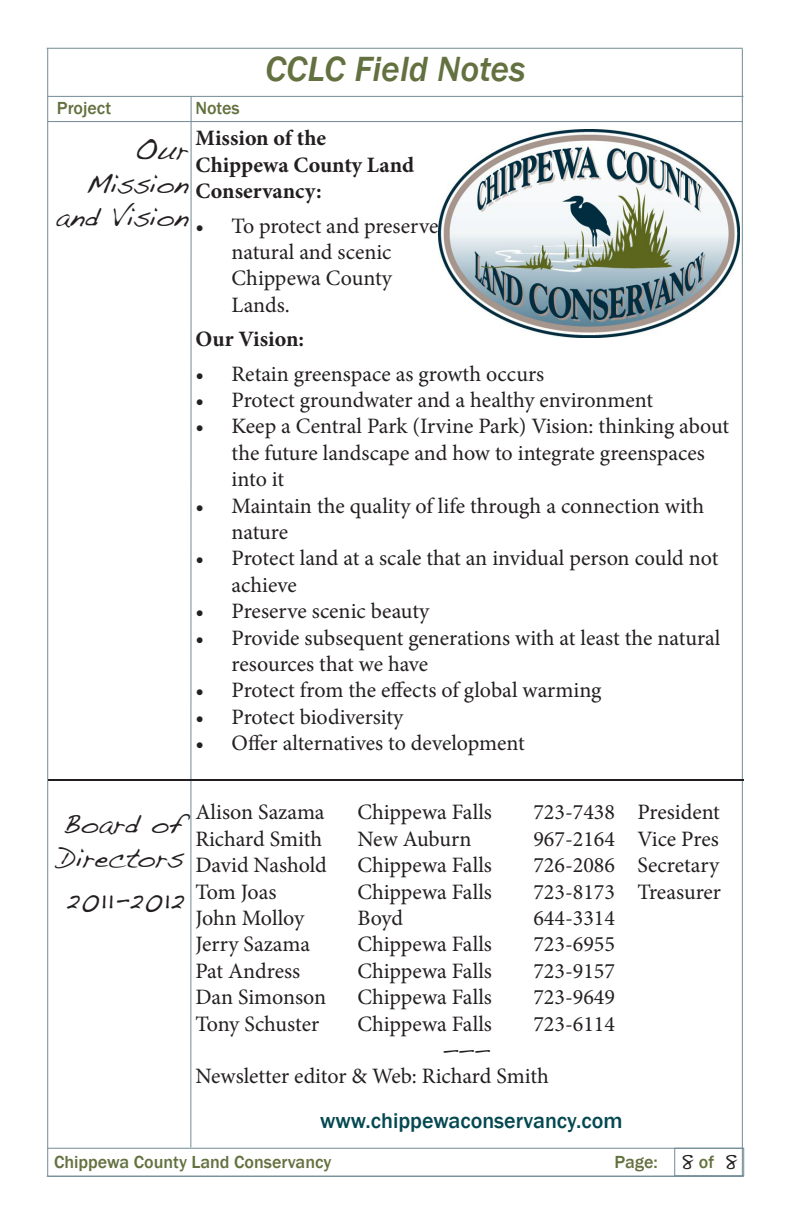
<style>
.page{position:relative;width:792px;height:1224px;background:#fff}
.page>*{position:absolute;margin:0;border:0;box-sizing:border-box;transform-origin:0 0}
.t1{font:italic 500 36px "Franklin Gothic";color:#62713f}
.CCLC_Headline{font:28px/33.6px "Handwriting Dakota";letter-spacing:-.025em;color:#231f20;text-align:right}
.CCLC_Headline-2{font:28px/33.6px "Handwriting Dakota";letter-spacing:.005em;color:#231f20}
.CCLC_Headline-3{font:28px "Handwriting Dakota";letter-spacing:.045em;color:#231f20}
.t2{font:24px "Handwriting Dakota";color:#231f20}
.CLCC_Body{font:22px/26.4px "Minion Pro";color:#231f20}
.t3{font:700 22px/26.4px "Minion Pro";color:#231f20}
.CCLC_Headline-4{font:500 22px "Franklin Gothic";color:#044851}
.t4{font:22px "Handwriting Dakota";color:#231f20}
.t5{font:500 18px "Franklin Gothic";color:#62713f}
</style>
<div class="page">
<hr style="left:48px;top:1176px;width:696px;height:1px;background:#718b95">
<img style="left:438px;top:129px;width:301px;height:208px">
<hr style="left:47px;top:48px;width:696px;height:1px;background:#718b95">
<hr style="left:47px;top:96px;width:696px;height:1px;background:#718b95">
<hr style="left:47px;top:49px;width:1px;height:1127px;background:#718b95">
<hr style="left:742px;top:49px;width:1px;height:1127px;background:#718b95">
<hr style="left:47px;top:1176px;width:696px;height:1px;background:#718b95">
<hr style="left:47px;top:1148px;width:696px;height:1px;background:#718b95">
<hr style="left:191px;top:96px;width:1px;height:1051px;background:#718b95">
<hr style="left:48px;top:121px;width:695px;height:1px;background:#718b95">
<div style="left:674px;top:1148px;width:70px;height:28px;border:1px solid #718b95"></div>
<hr style="left:48px;top:779px;width:696px;height:2px;background:#231f20">
<p class="t5" style="left:57px;top:97px;width:56px">Project</p>
<p class="t5" style="left:195px;top:97px;width:46px">Notes</p>
<p class="t1" style="left:265px;top:47px;width:262px">CCLC Field Notes</p>
<p class="t3" style="left:196px;top:125px;width:220px">Mission of the<br>Chippewa County Land<br>Conservancy:</p>
<p class="CLCC_Body" style="left:232px;top:212px;width:208px;text-indent:-36px">• To protect and preserve natural and scenic<br>Chippewa County<br>Lands.</p>
<p class="t3" style="left:196px;top:326px;width:110px">Our Vision:</p>
<p class="CLCC_Body" style="left:196px;top:360px;width:350px">• Retain greenspace as growth occurs</p>
<p class="CLCC_Body" style="left:196px;top:387px;width:459px">• Protect groundwater and a healthy environment</p>
<p class="CLCC_Body" style="left:232px;top:413px;width:499px;text-indent:-36px">• Keep a Central Park (Irvine Park) Vision: thinking about the future landscape and how to integrate greenspaces into it</p>
<p class="CLCC_Body" style="left:232px;top:492px;width:474px;text-indent:-36px">• Maintain the quality of life through a connection with nature</p>
<p class="CLCC_Body" style="left:232px;top:545px;width:488px;text-indent:-36px">• Protect land at a scale that an invidual person could not achieve</p>
<p class="CLCC_Body" style="left:196px;top:598px;width:235px">• Preserve scenic beauty</p>
<p class="CLCC_Body" style="left:232px;top:624px;width:490px;text-indent:-36px">• Provide subsequent generations with at least the natural resources that we have</p>
<p class="CLCC_Body" style="left:196px;top:677px;width:407px">• Protect from the effects of global warming</p>
<p class="CLCC_Body" style="left:196px;top:704px;width:209px">• Protect biodiversity</p>
<p class="CLCC_Body" style="left:196px;top:730px;width:331px">• Offer alternatives to development</p>
<p class="CCLC_Headline" style="left:56px;top:133px;width:134px">Our<br>Mission and Vision</p>
<p class="CLCC_Body" style="left:195px;top:799px;width:131px">Alison Sazama</p>
<p class="CLCC_Body" style="left:357px;top:799px;width:136px">Chippewa Falls</p>
<p class="CLCC_Body" style="left:533px;top:799px;width:188px">723-7438 President</p>
<p class="CLCC_Body" style="left:195px;top:826px;width:128px">Richard Smith</p>
<p class="CLCC_Body" style="left:357px;top:826px;width:116px">New Auburn</p>
<p class="CLCC_Body" style="left:533px;top:826px;width:187px">967-2164 Vice Pres</p>
<p class="CLCC_Body" style="left:195px;top:852px;width:133px">David Nashold</p>
<p class="CLCC_Body" style="left:357px;top:852px;width:136px">Chippewa Falls</p>
<p class="CLCC_Body" style="left:533px;top:852px;width:187px">726-2086 Secretary</p>
<p class="CLCC_Body" style="left:195px;top:878px;width:83px">Tom Joas</p>
<p class="CLCC_Body" style="left:357px;top:878px;width:136px">Chippewa Falls</p>
<p class="CLCC_Body" style="left:533px;top:878px;width:189px">723-8173 Treasurer</p>
<p class="CLCC_Body" style="left:195px;top:905px;width:110px">John Molloy</p>
<p class="CLCC_Body" style="left:357px;top:905px;width:47px">Boyd</p>
<p class="CLCC_Body" style="left:533px;top:905px;width:83px">644-3314</p>
<p class="CLCC_Body" style="left:195px;top:931px;width:116px">Jerry Sazama</p>
<p class="CLCC_Body" style="left:357px;top:931px;width:136px">Chippewa Falls</p>
<p class="CLCC_Body" style="left:533px;top:931px;width:83px">723-6955</p>
<p class="CLCC_Body" style="left:195px;top:958px;width:106px">Pat Andress</p>
<p class="CLCC_Body" style="left:357px;top:958px;width:136px">Chippewa Falls</p>
<p class="CLCC_Body" style="left:533px;top:958px;width:83px">723-9157</p>
<p class="CLCC_Body" style="left:195px;top:984px;width:132px">Dan Simonson</p>
<p class="CLCC_Body" style="left:357px;top:984px;width:136px">Chippewa Falls</p>
<p class="CLCC_Body" style="left:533px;top:984px;width:83px">723-9649</p>
<p class="CLCC_Body" style="left:195px;top:1010px;width:125px">Tony Schuster</p>
<p class="CLCC_Body" style="left:357px;top:1010px;width:136px">Chippewa Falls</p>
<p class="CLCC_Body" style="left:533px;top:1010px;width:83px">723-6114</p>
<p class="t4" style="left:443px;top:1036px;width:49px">———</p>
<p class="CLCC_Body" style="left:195px;top:1063px;width:355px">Newsletter editor &amp; Web: Richard Smith</p>
<p class="CCLC_Headline-2" style="left:57px;top:807px;width:129px">Board of<br>Directors</p>
<p class="CCLC_Headline-3" style="left:65px;top:882px;width:121px">2011-2012</p>
<p class="CCLC_Headline-4" style="left:320px;top:1107px;width:304px">www.chippewaconservancy.com</p>
<p class="t5" style="left:54px;top:1151px;width:279px">Chippewa County Land Conservancy</p>
<p class="t5" style="left:615px;top:1151px;width:45px">Page:</p>
<p class="t2" style="left:681px;top:1144px;width:15px">8</p>
<p class="t2" style="left:724px;top:1144px;width:15px">8</p>
<p class="t5" style="left:699px;top:1151px;width:17px">of</p>
</div>
